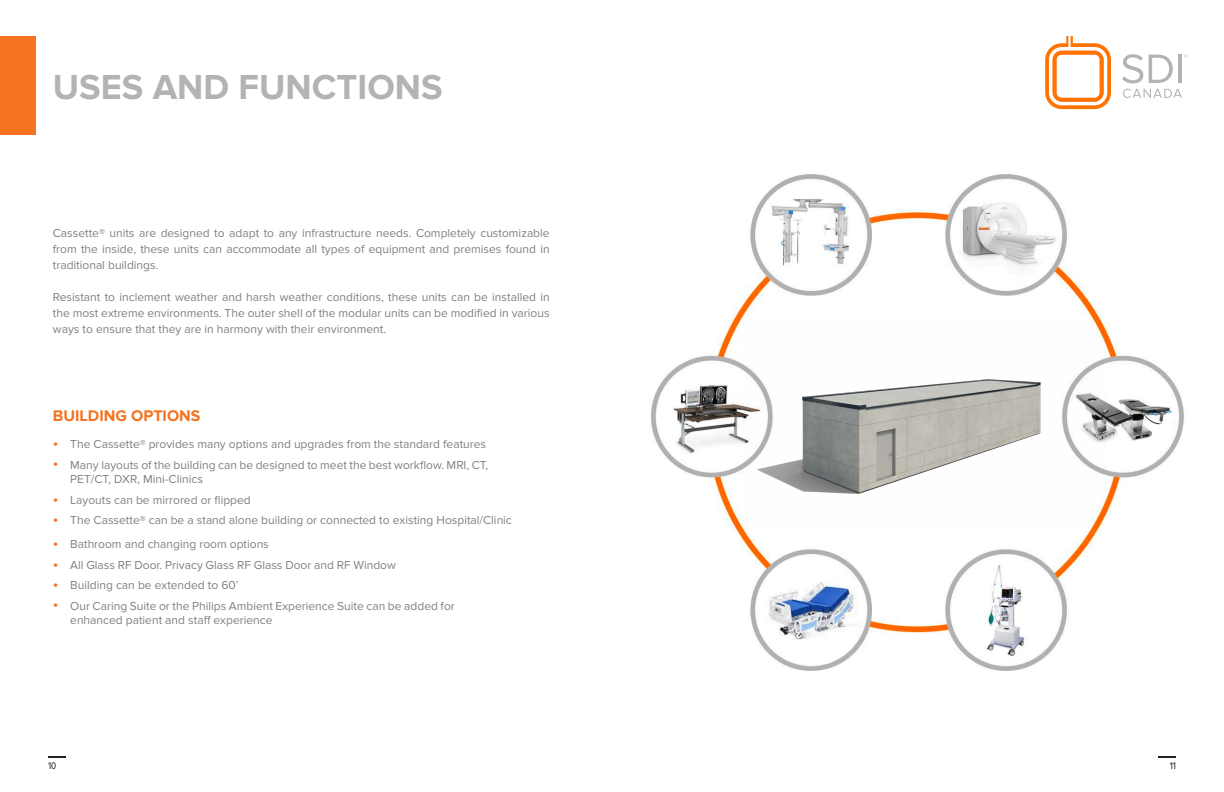
<style>
.page{position:relative;width:1224px;height:792px;background:#fff}
.page>*{position:absolute;margin:0;border:0;box-sizing:border-box;transform-origin:0 0}
.t1{font:700 36px "Proxima Nova";color:#b2b4b3}
.t2{font:700 16px "Proxima Nova";color:#f47321}
.t3{font:16px "Proxima Nova";color:#f47321}
.t4{font:12px/16px "Proxima Nova";color:#7f8080;text-align:justify}
.t5{font:10px "Proxima Nova Cond";color:#231f20}
</style>
<div class="page">
<svg style="left:1045px;top:36px;width:66px;height:73px"></svg>
<svg style="left:1122px;top:54px;width:21px;height:29px"></svg>
<svg style="left:1149px;top:55px;width:24px;height:28px"></svg>
<hr style="left:1178px;top:55px;width:4px;height:28px;background:#b3b3b3">
<svg style="left:1123px;top:89px;width:59px;height:9px"></svg>
<svg style="left:48px;top:756px;width:18px;height:2px"></svg>
<svg style="left:1158px;top:756px;width:18px;height:2px"></svg>
<img style="left:651px;top:174px;width:533px;height:497px">
<div style="left:0;top:36px;width:36px;height:98px;background:#f47321"></div>
<img style="left:740px;top:323px;width:366px;height:205px">
<p class="t1" style="left:53px;top:67px;width:391px">USES AND FUNCTIONS</p>
<p class="t4" style="left:53px;top:226px;width:498px">Cassette® units are designed to adapt to any infrastructure needs. Completely customizable from the inside, these units can accommodate all types of equipment and premises found in traditional buildings.</p>
<p class="t4" style="left:53px;top:290px;width:498px">Resistant to inclement weather and harsh weather conditions, these units can be installed in the most extreme environments. The outer shell of the modular units can be modified in various ways to ensure that they are in harmony with their environment.</p>
<p class="t2" style="left:53px;top:406px;width:149px">BUILDING OPTIONS</p>
<p class="t3" style="left:53px;top:433px;width:7px">•</p>
<p class="t4" style="left:70px;top:436px;width:417px">The Cassette® provides many options and upgrades from the standard features</p>
<p class="t3" style="left:53px;top:454px;width:7px">•</p>
<p class="t4" style="left:70px;top:458px;width:420px;line-height:14.4px">Many layouts of the building can be designed to meet the best workflow. MRI, CT,<br>PET/CT, DXR, Mini-Clinics</p>
<p class="t3" style="left:53px;top:489px;width:7px">•</p>
<p class="t4" style="left:70px;top:492px;width:182px">Layouts can be mirrored or flipped</p>
<p class="t3" style="left:53px;top:510px;width:7px">•</p>
<p class="t4" style="left:70px;top:513px;width:443px">The Cassette® can be a stand alone building or connected to existing Hospital/Clinic</p>
<p class="t3" style="left:53px;top:534px;width:7px">•</p>
<p class="t4" style="left:70px;top:537px;width:200px">Bathroom and changing room options</p>
<p class="t3" style="left:53px;top:554px;width:7px">•</p>
<p class="t4" style="left:70px;top:557px;width:327px">All Glass RF Door. Privacy Glass RF Glass Door and RF Window</p>
<p class="t3" style="left:53px;top:574px;width:7px">•</p>
<p class="t4" style="left:70px;top:577px;width:170px">Building can be extended to 60’</p>
<p class="t3" style="left:53px;top:595px;width:7px">•</p>
<p class="t4" style="left:70px;top:599px;width:386px;line-height:14.4px">Our Caring Suite or the Philips Ambient Experience Suite can be added for enhanced patient and staff experience</p>
<p class="t5" style="left:48px;top:760px;width:10px">10</p>
<p class="t5" style="left:1170px;top:760px;width:8px">11</p>
</div>
